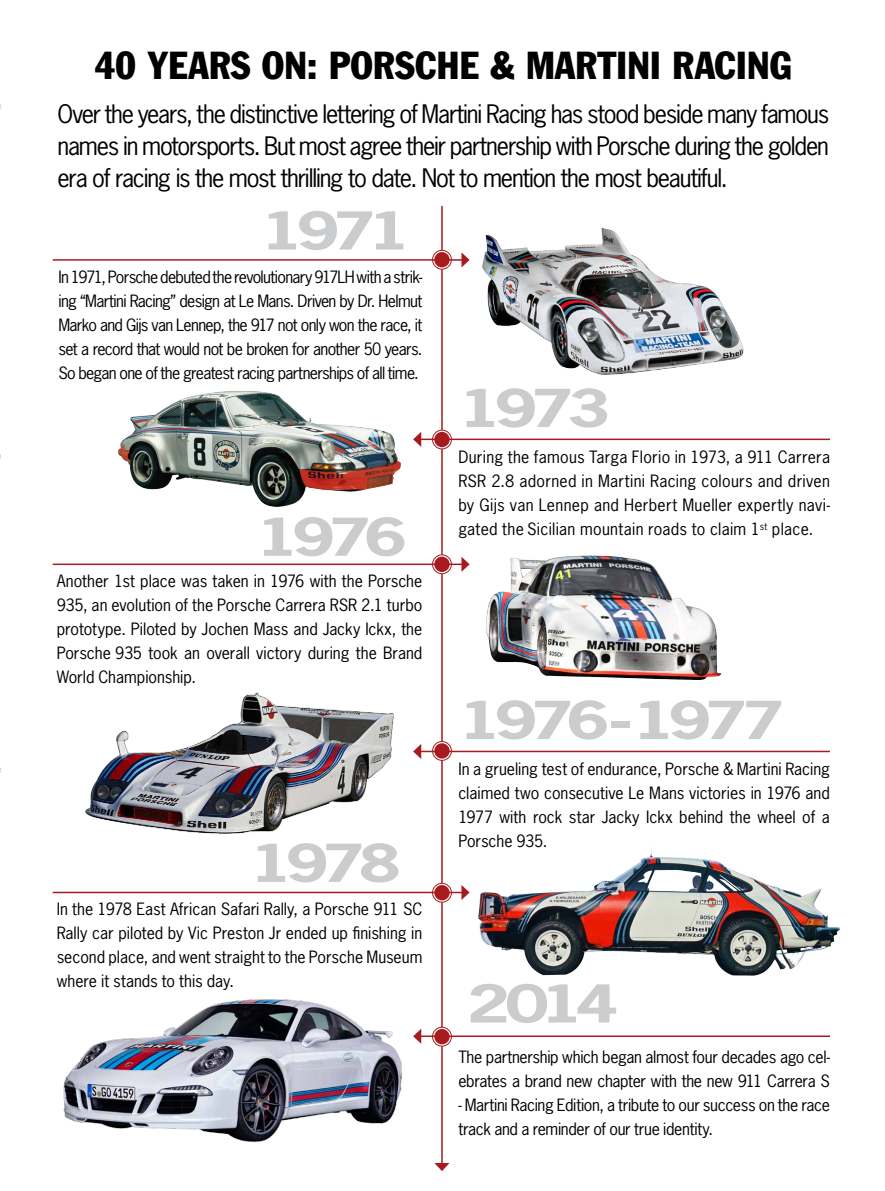
<style>
.page{position:relative;width:885px;height:1191px;background:#fff}
.page>*{position:absolute;margin:0;border:0;box-sizing:border-box;transform-origin:0 0}
.t1{font:700 49px "Porsche News Gothic";letter-spacing:-.105em;color:#cbccce;scale:1.41 1}
.t2{font:condensed 38px "Porsche Franklin Gothic";letter-spacing:.01em;color:#000}
.t3{font:24px/32px "Porsche News Gothic";letter-spacing:-.045em;color:#000;text-align:justify}
.t4{font:16px/24px "Porsche News Gothic";letter-spacing:-.015em;color:#000;text-align:justify}
</style>
<div class="page">
<hr style="left:441px;top:206px;width:1px;height:958px;background:#a71b1f">
<svg style="left:434px;top:1163px;width:15px;height:8px"></svg>
<img style="left:85px;top:693px;width:309px;height:141px">
<img style="left:478px;top:848px;width:363px;height:128px">
<img style="left:118px;top:391px;width:283px;height:116px">
<img style="left:482px;top:227px;width:262px;height:148px">
<img style="left:63px;top:999px;width:339px;height:143px">
<svg style="left:432px;top:250px;width:19px;height:19px"></svg>
<div style="left:432px;top:250px;width:19px;height:19px;border:1px solid #a71b1f;border-radius:50%"></div>
<div style="left:434px;top:252px;width:15px;height:15px;background:#a71b1f;border-radius:50%"></div>
<svg style="left:432px;top:430px;width:19px;height:19px"></svg>
<div style="left:432px;top:430px;width:19px;height:19px;border:1px solid #a71b1f;border-radius:50%"></div>
<div style="left:434px;top:432px;width:15px;height:15px;background:#a71b1f;border-radius:50%"></div>
<svg style="left:432px;top:555px;width:19px;height:19px"></svg>
<div style="left:432px;top:554px;width:19px;height:20px;border:1px solid #a71b1f;border-radius:50%"></div>
<div style="left:434px;top:556px;width:15px;height:16px;background:#a71b1f;border-radius:50%"></div>
<svg style="left:432px;top:741px;width:19px;height:19px"></svg>
<div style="left:432px;top:741px;width:19px;height:19px;border:1px solid #a71b1f;border-radius:50%"></div>
<div style="left:434px;top:743px;width:15px;height:15px;background:#a71b1f;border-radius:50%"></div>
<svg style="left:432px;top:1027px;width:19px;height:19px"></svg>
<div style="left:432px;top:1027px;width:19px;height:19px;border:1px solid #a71b1f;border-radius:50%"></div>
<div style="left:434px;top:1029px;width:15px;height:15px;background:#a71b1f;border-radius:50%"></div>
<hr style="left:53px;top:259px;width:409px;height:2px;background:#a71b1f">
<svg style="left:461px;top:252px;width:8px;height:15px"></svg>
<hr style="left:420px;top:438px;width:409px;height:2px;background:#a71b1f">
<svg style="left:413px;top:432px;width:8px;height:15px"></svg>
<img style="left:485px;top:556px;width:237px;height:124px">
<hr style="left:53px;top:563px;width:409px;height:2px;background:#a71b1f">
<svg style="left:461px;top:557px;width:8px;height:15px"></svg>
<hr style="left:420px;top:750px;width:409px;height:2px;background:#a71b1f">
<svg style="left:413px;top:744px;width:8px;height:15px"></svg>
<svg style="left:432px;top:883px;width:19px;height:19px"></svg>
<div style="left:432px;top:883px;width:19px;height:19px;border:1px solid #a71b1f;border-radius:50%"></div>
<div style="left:434px;top:885px;width:15px;height:15px;background:#a71b1f;border-radius:50%"></div>
<hr style="left:53px;top:891px;width:409px;height:2px;background:#a71b1f">
<svg style="left:461px;top:885px;width:8px;height:15px"></svg>
<hr style="left:420px;top:1035px;width:409px;height:2px;background:#a71b1f">
<svg style="left:413px;top:1029px;width:8px;height:14px"></svg>
<h2 class="t2" style="left:95px;top:43px;width:698px">40 YEARS ON: PORSCHE &amp; MARTINI RACING</h2>
<p class="t3" style="left:58px;top:97px;width:773px">Over the years, the distinctive lettering of Martini Racing has stood beside many famous names in motorsports. But most agree their partnership with Porsche during the golden era of racing is the most thrilling to date. Not to mention the most beautiful.</p>
<h1 class="t1" style="left:261px;top:198px;width:108px">1971</h1>
<p class="t4" style="left:58px;top:265px;width:365px">In 1971, Porsche debuted the revolutionary 917LH with a strik&shy;ing “Martini Racing” design at Le Mans. Driven by Dr. Helmut Marko and Gijs van Lennep, the 917 not only won the race, it set a record that would not be broken for another 50 years.<br>So began one of the greatest racing partnerships of all time.</p>
<h1 class="t1" style="left:256px;top:505px;width:108px">1976</h1>
<p class="t4" style="left:57px;top:569px;width:367px">Another 1st place was taken in 1976 with the Porsche 935, an evolution of the Porsche Carrera RSR 2.1 turbo prototype. Piloted by Jochen Mass and Jacky Ickx, the Porsche 935 took an overall victory during the Brand World Championship.</p>
<h1 class="t1" style="left:250px;top:831px;width:109px">1978</h1>
<p class="t4" style="left:57px;top:897px;width:367px">In the 1978 East African Safari Rally, a Porsche 911 SC Rally car piloted by Vic Preston Jr ended up finishing in second place, and went straight to the Porsche Museum where it stands to this day.</p>
<h1 class="t1" style="left:458px;top:376px;width:109px">1973</h1>
<p class="t4" style="left:458px;top:445px;width:373px">During the famous Targa Florio in 1973, a 911 Carrera RSR 2.8 adorned in Martini Racing colours and driven by Gijs van Lennep and Herbert Mueller expertly navi&shy;gated the Sicilian mountain roads to claim 1<sup>st</sup> place.</p>
<h1 class="t1" style="left:458px;top:688px;width:233px">1976 - 1977</h1>
<p class="t4" style="left:458px;top:757px;width:373px">In a grueling test of endurance, Porsche &amp; Martini Racing claimed two consecutive Le Mans victories in 1976 and 1977 with rock star Jacky Ickx behind the wheel of a Porsche 935.</p>
<h1 class="t1" style="left:467px;top:971px;width:109px">2014</h1>
<p class="t4" style="left:458px;top:1044px;width:373px">The partnership which began almost four decades ago cel&shy;ebrates a brand new chapter with the new 911 Carrera S</p>
<p class="t4" style="left:458px;top:1092px;width:373px">- Martini Racing Edition, a tribute to our success on the race track and a reminder of our true identity.</p>
</div>
